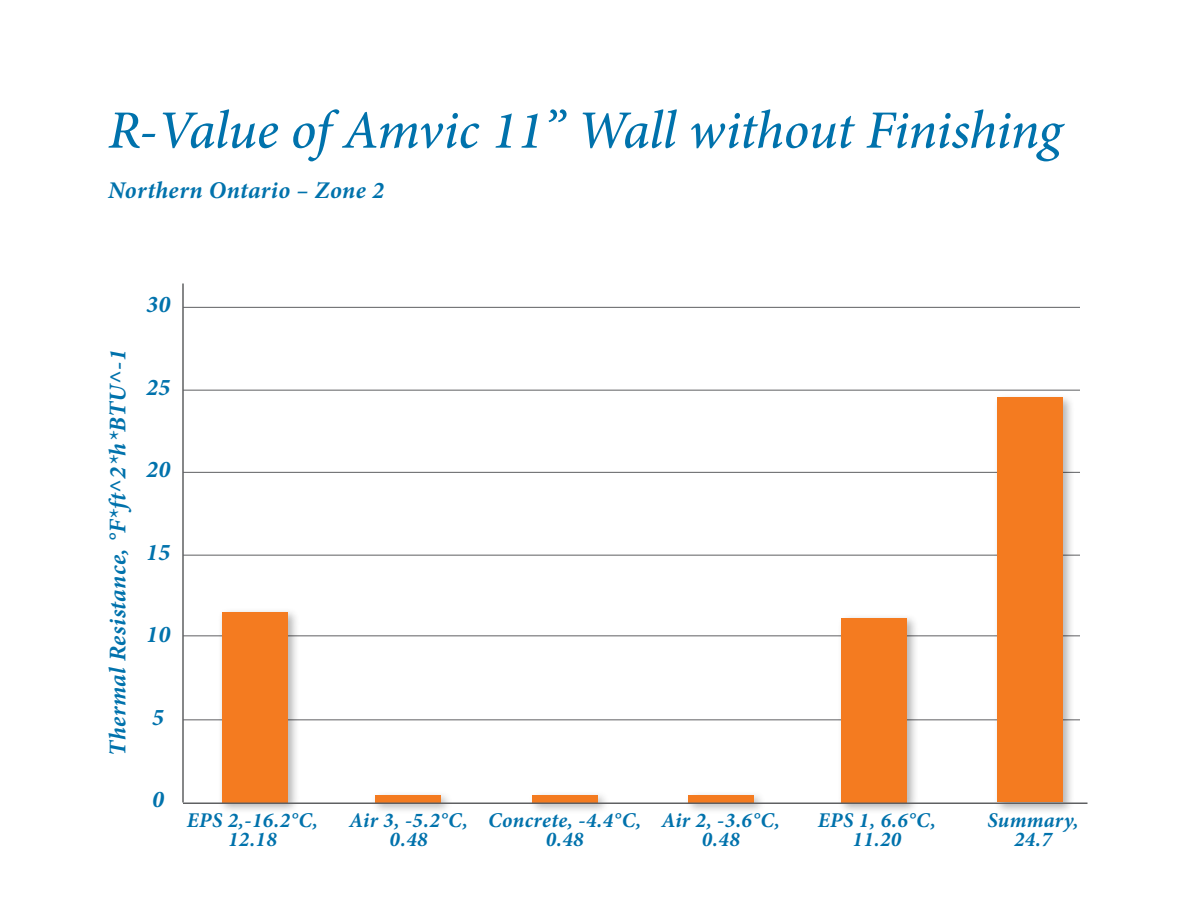
<style>
.page{position:relative;width:1188px;height:918px;background:#fff}
.page>*{position:absolute;margin:0;border:0;box-sizing:border-box;transform-origin:0 0}
.t1{font:italic 500 54px "Minion Pro";letter-spacing:-.01em;color:#0072ac}
.t2{font:italic 700 24px "Minion Pro";letter-spacing:.015em;color:#0072ac}
.t3{font:italic 700 21px/19.5px "Minion Pro";letter-spacing:.02em;color:#0072ac;text-align:center}
</style>
<div class="page">
<hr style="left:182px;top:284px;width:2px;height:518px;background:#5f6062">
<hr style="left:183px;top:636px;width:897px;height:1px;background:#5f6062">
<hr style="left:183px;top:720px;width:897px;height:1px;background:#5f6062">
<hr style="left:183px;top:555px;width:897px;height:1px;background:#5f6062">
<hr style="left:183px;top:472px;width:897px;height:1px;background:#5f6062">
<hr style="left:183px;top:390px;width:897px;height:1px;background:#5f6062">
<hr style="left:183px;top:307px;width:897px;height:1px;background:#5f6062">
<div style="left:218px;top:608px;width:88px;height:213px;background:#000;opacity:.3"></div>
<div style="left:222px;top:612px;width:66px;height:190px;background:#f47b20"></div>
<div style="left:371px;top:791px;width:88px;height:30px;background:#000;opacity:.3"></div>
<div style="left:375px;top:795px;width:66px;height:7px;background:#f47b20"></div>
<div style="left:528px;top:791px;width:89px;height:30px;background:#000;opacity:.3"></div>
<div style="left:532px;top:795px;width:66px;height:7px;background:#f47b20"></div>
<div style="left:684px;top:791px;width:89px;height:30px;background:#000;opacity:.3"></div>
<div style="left:688px;top:795px;width:66px;height:7px;background:#f47b20"></div>
<div style="left:837px;top:614px;width:89px;height:207px;background:#000;opacity:.3"></div>
<div style="left:842px;top:618px;width:66px;height:184px;background:#f47b20"></div>
<div style="left:993px;top:393px;width:89px;height:428px;background:#000;opacity:.3"></div>
<div style="left:998px;top:398px;width:66px;height:404px;background:#f47b20"></div>
<hr style="left:183px;top:802px;width:905px;height:2px;background:#5f6062">
<h1 class="t1" style="left:108px;top:93px;width:955px">R-Value of Amvic 11” Wall without Finishing</h1>
<p class="t2" style="left:108px;top:173px;width:277px">Northern Ontario – Zone 2</p>
<p class="t2" style="left:146px;top:287px;width:26px">30</p>
<p class="t2" style="left:101px;top:756px;width:408px;rotate:-90deg">Thermal Resistance, °F*ft^2*h*BTU^-1</p>
<p class="t2" style="left:146px;top:370px;width:26px">25</p>
<p class="t2" style="left:146px;top:452px;width:26px">20</p>
<p class="t2" style="left:146px;top:535px;width:26px">15</p>
<p class="t2" style="left:146px;top:617px;width:26px">10</p>
<p class="t2" style="left:152px;top:700px;width:13px">5</p>
<p class="t2" style="left:152px;top:782px;width:13px">0</p>
<p class="t3" style="left:187px;top:810px;width:133px">EPS 2,-16.2°C,<br>12.18</p>
<p class="t3" style="left:349px;top:810px;width:120px">Air 3, -5.2°C,<br>0.48</p>
<p class="t3" style="left:488px;top:810px;width:155px">Concrete, -4.4°C,<br>0.48</p>
<p class="t3" style="left:662px;top:810px;width:120px">Air 2, -3.6°C,<br>0.48</p>
<p class="t3" style="left:818px;top:810px;width:119px">EPS 1, 6.6°C,<br>11.20</p>
<p class="t3" style="left:987px;top:810px;width:93px">Summary,<br>24.7</p>
</div>
